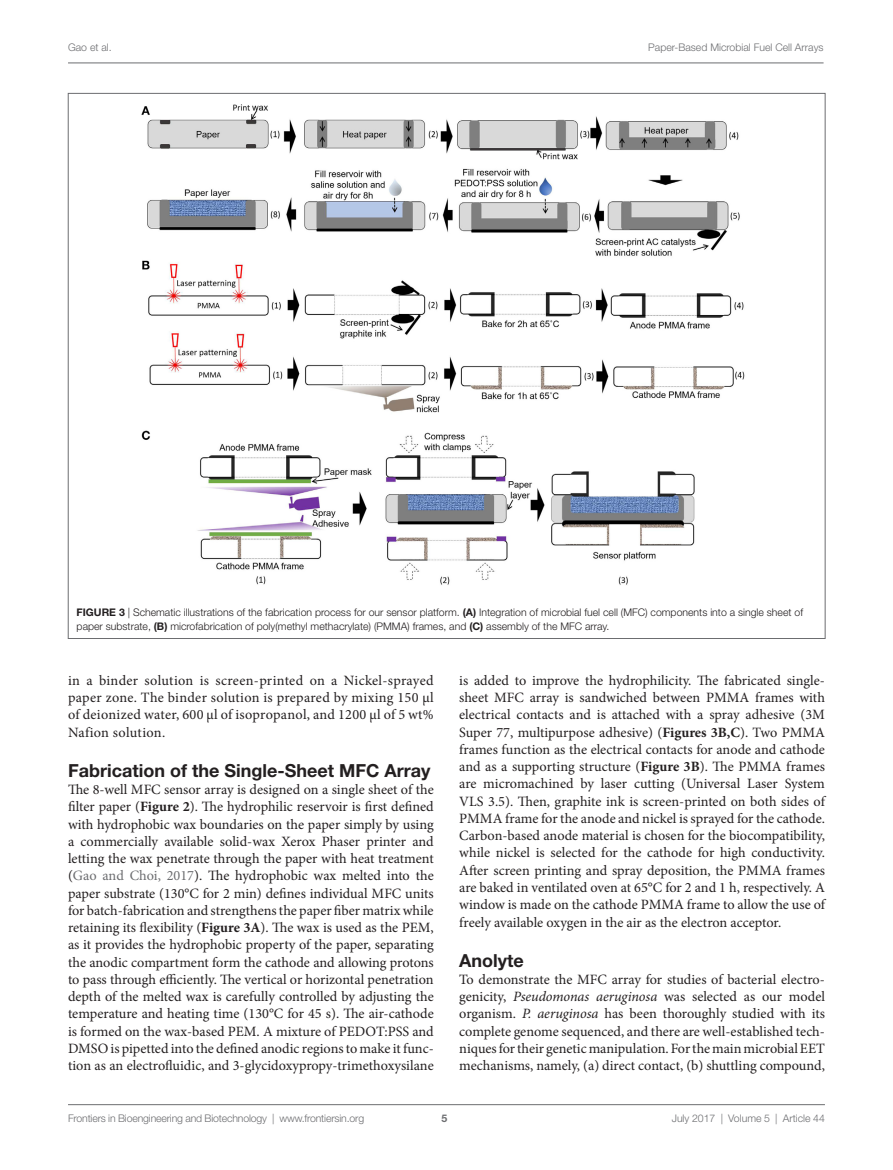
<style>
.page{position:relative;width:893px;height:1170px;background:#fff}
.page>*{position:absolute;margin:0;border:0;box-sizing:border-box;transform-origin:0 0}
.t1{font:700 18px "Helvetica Neue LT Std";color:#231f20}
.t2{font:14.25px/17.2px "Minion Pro";color:#231f20;text-align:justify}
.t3{font:300 10.5px/14.2px "Helvetica Neue LT Std";color:#231f20}
.t4{font:300 10.5px "Helvetica Neue LT Std";letter-spacing:-.015em;color:#6c6d70}
.t5{font:700 10.5px "Helvetica Neue LT Std";color:#6c6d70}
.s1{font-weight:700}
.s2{color:#6c6d70}
.s3{font-style:italic}
</style>
<div class="page">
<img style="left:141px;top:105px;width:604px;height:480px">
<hr style="left:68px;top:1104px;width:757px;height:1px;background:#6c6d70">
<hr style="left:68px;top:63px;width:755px;height:1px;background:#6c6d70">
<p class="t4" style="left:68px;top:41px;width:45px">Gao et al.</p>
<p class="t4" style="left:648px;top:41px;width:177px">Paper-Based Microbial Fuel Cell Arrays</p>
<p class="t3" style="left:77px;top:604px;width:728px"><span class="s1">FIG URE 3</span> | Schematic illustrations of the fabrication process for our sensor platform. <span class="s1">(A)</span> Integration of microbial fuel cell (MFC) components into a single sheet of paper substrate, <span class="s1">(B)</span> microfabrication of poly(methyl methacrylate) (PMMA) frames, and <span class="s1">(C)</span> assembly of the MFC array.</p>
<p class="t2" style="left:68px;top:671px;width:367px">in a binder solution is screen-printed on a Nickel-sprayed paper zone. The binder solution is prepared by mixing 150 µl of deionized water, 600 µl of isopropanol, and 1200 µl of 5 wt% Nafion solution.</p>
<p class="t1" style="left:68px;top:759px;width:364px">Fabrication of the Single-Sheet MFC Array</p>
<p class="t2" style="left:68px;top:780px;width:367px">The 8-well MFC sensor array is designed on a single sheet of the filter paper (<span class="s1">Figure 2</span>). The hydrophilic reservoir is first defined with hydrophobic wax boundaries on the paper simply by using a commercially available solid-wax Xerox Phaser printer and letting the wax penetrate through the paper with heat treatment (<span class="s2">Gao and Choi, 2017</span>). The hydrophobic wax melted into the paper substrate (130°C for 2 min) defines individual MFC units for batch-fabrication and strengthens the paper fiber matrix while retaining its flexibility (<span class="s1">Figure 3A</span>). The wax is used as the PEM, as it provides the hydrophobic property of the paper, separating the anodic compartment form the cathode and allowing protons to pass through efficiently. The vertical or horizontal penetration depth of the melted wax is carefully controlled by adjusting the temperature and heating time (130°C for 45 s). The air-cathode is formed on the wax-based PEM. A mixture of PEDOT:PSS and DMSO is pipetted into the defined anodic regions to make it func&shy;tion as an electrofluidic, and 3-glycidoxypropy-trimethoxysilane</p>
<p class="t2" style="left:459px;top:671px;width:367px">is added to improve the hydrophilicity. The fabricated single&shy;sheet MFC array is sandwiched between PMMA frames with electrical contacts and is attached with a spray adhesive (3M Super 77, multipurpose adhesive) (<span class="s1">Figures 3B,C</span>). Two PMMA frames function as the electrical contacts for anode and cathode and as a supporting structure (<span class="s1">Figure 3B</span>). The PMMA frames are micromachined by laser cutting (Universal Laser System VLS 3.5). Then, graphite ink is screen-printed on both sides of PMMA frame for the anode and nickel is sprayed for the cathode.<br>Carbon-based anode material is chosen for the biocompatibility, while nickel is selected for the cathode for high conductivity.<br>After screen printing and spray deposition, the PMMA frames are baked in ventilated oven at 65°C for 2 and 1 h, respectively. A window is made on the cathode PMMA frame to allow the use of freely available oxygen in the air as the electron acceptor.</p>
<p class="t1" style="left:459px;top:948px;width:66px">Anolyte</p>
<p class="t2" style="left:459px;top:970px;width:367px">To demonstrate the MFC array for studies of bacterial electro&shy;genicity, <span class="s3">Pseudomonas aeruginosa</span> was selected as our model organism. <span class="s3">P. aeruginosa</span> has been thoroughly studied with its complete genome sequenced, and there are well-established tech&shy;niques for their genetic manipulation. For the main microbial EET mechanisms, namely, (a) direct contact, (b) shuttling compound,</p>
<p class="t4" style="left:68px;top:1111px;width:298px">Frontiers in Bioengineering and Biotechnology | www.frontiersin.org</p>
<p class="t4" style="left:672px;top:1111px;width:155px">July 2017 | Volume 5 | Article 44</p>
<p class="t5" style="left:441px;top:1111px;width:7px">5</p>
</div>
